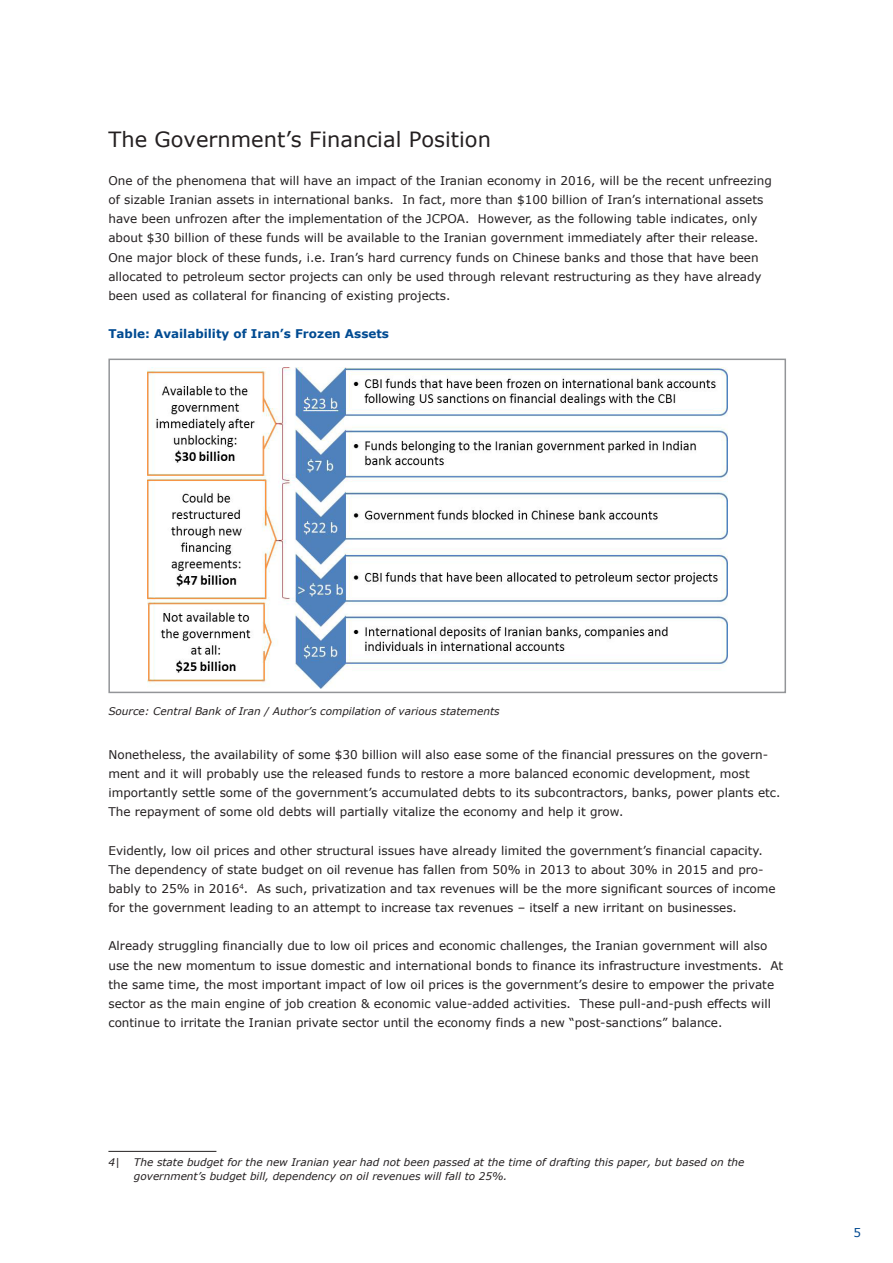
<style>
.page{position:relative;width:893px;height:1263px;background:#fff}
.page>*{position:absolute;margin:0;border:0;box-sizing:border-box;transform-origin:0 0}
.Headline_1{font:21px "Verdana";color:#231f20}
.KAS_Fliesstext{font:12px/19.2px "Verdana";color:#231f20}
.KAS_Tabellenüberschr{font:700 12px "Verdana";color:#014b92}
.t1{font:12px "Verdana";color:#014990}
.KAS_Fussnote_ohne_Ab{font:italic 10.5px/14.4px "Verdana";color:#231f20}
.KAS_Tabellenuntersch{font:italic 10.5px "Verdana";color:#231f20}
</style>
<div class="page">
<img style="left:147px;top:368px;width:580px;height:321px">
<div style="left:108px;top:359px;width:678px;height:334px;border:2px solid #939598"></div>
<hr style="left:108px;top:1151px;width:108px;height:1px;background:#231f20">
<p class="Headline_1" style="left:108px;top:125px;width:384px">The Government’s Financial Position</p>
<p class="KAS_Fliesstext" style="left:108px;top:171px;width:665px">One of the phenomena that will have an impact of the Iranian economy in 2016, will be the recent unfreezing of sizable Iranian assets in international banks. In fact, more than $100 billion of Iran’s international assets have been unfrozen after the implementation of the JCPOA. However, as the following table indicates, only about $30 billion of these funds will be available to the Iranian government immediately after their release.<br>One major block of these funds, i.e. Iran’s hard currency funds on Chinese banks and those that have been allocated to petroleum sector projects can only be used through relevant restructuring as they have already been used as collateral for financing of existing projects.</p>
<p class="KAS_Tabellenüberschr" style="left:108px;top:325px;width:282px">Table: Availability of Iran’s Frozen Assets</p>
<p class="KAS_Tabellenuntersch" style="left:108px;top:704px;width:393px">Source: Central Bank of Iran / Author’s compilation of various statements</p>
<p class="KAS_Fliesstext" style="left:108px;top:745px;width:674px">Nonetheless, the availability of some $30 billion will also ease some of the financial pressures on the govern&shy;ment and it will probably use the released funds to restore a more balanced economic development, most importantly settle some of the government’s accumulated debts to its subcontractors, banks, power plants etc.<br>The repayment of some old debts will partially vitalize the economy and help it grow.</p>
<p class="KAS_Fliesstext" style="left:108px;top:841px;width:669px">Evidently, low oil prices and other structural issues have already limited the government’s financial capacity.<br>The dependency of state budget on oil revenue has fallen from 50% in 2013 to about 30% in 2015 and pro&shy;bably to 25% in 2016<sup>4</sup>. As such, privatization and tax revenues will be the more significant sources of income for the government leading to an attempt to increase tax revenues – itself a new irritant on businesses.</p>
<p class="KAS_Fliesstext" style="left:108px;top:936px;width:676px">Already struggling financially due to low oil prices and economic challenges, the Iranian government will also use the new momentum to issue domestic and international bonds to finance its infrastructure investments. At the same time, the most important impact of low oil prices is the government’s desire to empower the private sector as the main engine of job creation &amp; economic value-added activities. These pull-and-push effects will continue to irritate the Iranian private sector until the economy finds a new “post-sanctions” balance.</p>
<p class="KAS_Fussnote_ohne_Ab" style="left:108px;top:1154px;width:13px">4|</p>
<p class="KAS_Fussnote_ohne_Ab" style="left:134px;top:1154px;width:612px">The state budget for the new Iranian year had not been passed at the time of drafting this paper, but based on the government’s budget bill, dependency on oil revenues will fall to 25%.</p>
<p class="t1" style="left:853px;top:1225px;width:9px">5</p>
</div>
